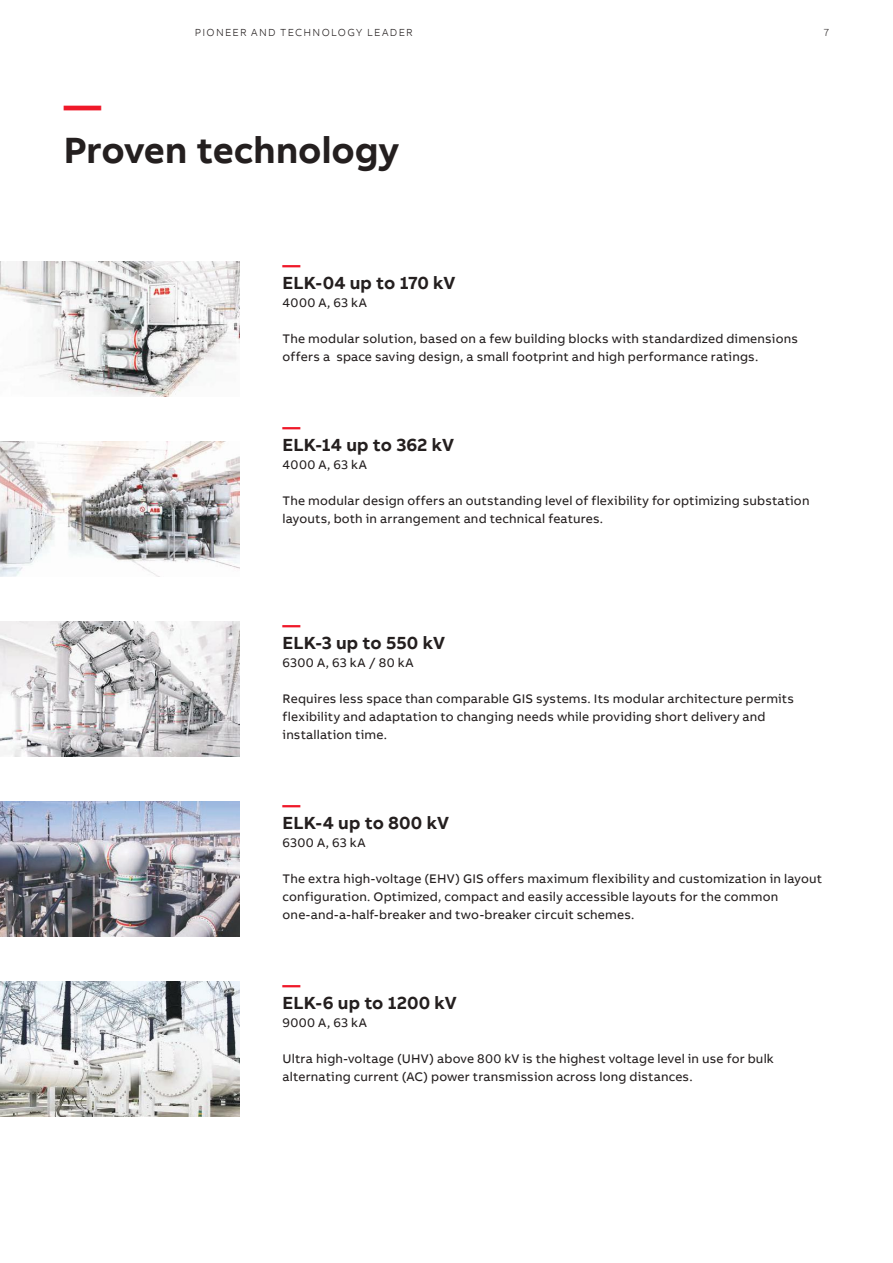
<style>
.page{position:relative;width:893px;height:1263px;background:#fff}
.page>*{position:absolute;margin:0;border:0;box-sizing:border-box;transform-origin:0 0}
.t1{font:700 37.5px "AB Bvoice";color:#241f1f}
.t2{font:700 37.5px "AB Bvoice";color:#ef1829}
.t3{font:700 18px "AB Bvoice";color:#241f1f}
.t4{font:700 18px "AB Bvoice";color:#ef1829}
.t5{font:12.75px/18px "AB Bvoice";letter-spacing:.015em;color:#241f1f}
.t6{font:300 10.5px "AB Bvoice";letter-spacing:.12em;color:#241f1f}
</style>
<div class="page">
<img style="left:0;top:442px;width:239px;height:135px">
<img style="left:0;top:262px;width:239px;height:135px">
<img style="left:0;top:622px;width:239px;height:135px">
<img style="left:0;top:982px;width:239px;height:135px">
<img style="left:0;top:802px;width:239px;height:134px">
<p class="t6" style="left:195px;top:26px;width:219px">PIONEER AND TECHNOLOGY LEADER</p>
<p class="t6" style="left:824px;top:26px;width:7px">7</p>
<h1 class="t2" style="left:64px;top:81px;width:39px">—</h1>
<h1 class="t1" style="left:64px;top:126px;width:337px">Proven technology</h1>
<h2 class="t4" style="left:283px;top:253px;width:19px">—</h2>
<h2 class="t3" style="left:283px;top:271px;width:174px">ELK-04 up to 170 kV</h2>
<p class="t5" style="left:283px;top:294px;width:86px">4000 A, 63 kA</p>
<p class="t5" style="left:283px;top:330px;width:517px">The modular solution, based on a few building blocks with standardized dimensions offers a space saving design, a small footprint and high performance ratings.</p>
<h2 class="t4" style="left:283px;top:415px;width:19px">—</h2>
<h2 class="t3" style="left:283px;top:433px;width:173px">ELK-14 up to 362 kV</h2>
<p class="t5" style="left:283px;top:456px;width:86px">4000 A, 63 kA</p>
<p class="t5" style="left:283px;top:492px;width:528px">The modular design offers an outstanding level of flexibility for optimizing substation layouts, both in arrangement and technical features.</p>
<h2 class="t4" style="left:283px;top:613px;width:19px">—</h2>
<h2 class="t3" style="left:283px;top:631px;width:164px">ELK-3 up to 550 kV</h2>
<p class="t5" style="left:283px;top:654px;width:132px">6300 A, 63 kA / 80 kA</p>
<p class="t5" style="left:283px;top:690px;width:513px">Requires less space than comparable GIS systems. Its modular architecture permits flexibility and adaptation to changing needs while providing short delivery and installation time.</p>
<h2 class="t4" style="left:283px;top:793px;width:19px">—</h2>
<h2 class="t3" style="left:283px;top:811px;width:168px">ELK-4 up to 800 kV</h2>
<p class="t5" style="left:283px;top:834px;width:85px">6300 A, 63 kA</p>
<p class="t5" style="left:283px;top:870px;width:541px">The extra high-voltage (EHV) GIS offers maximum flexibility and customization in layout configuration. Optimized, compact and easily accessible layouts for the common one-and-a-half-breaker and two-breaker circuit schemes.</p>
<h2 class="t4" style="left:283px;top:973px;width:19px">—</h2>
<h2 class="t3" style="left:283px;top:991px;width:176px">ELK-6 up to 1200 kV</h2>
<p class="t5" style="left:283px;top:1014px;width:86px">9000 A, 63 kA</p>
<p class="t5" style="left:283px;top:1050px;width:493px">Ultra high-voltage (UHV) above 800 kV is the highest voltage level in use for bulk alternating current (AC) power transmission across long distances.</p>
</div>
